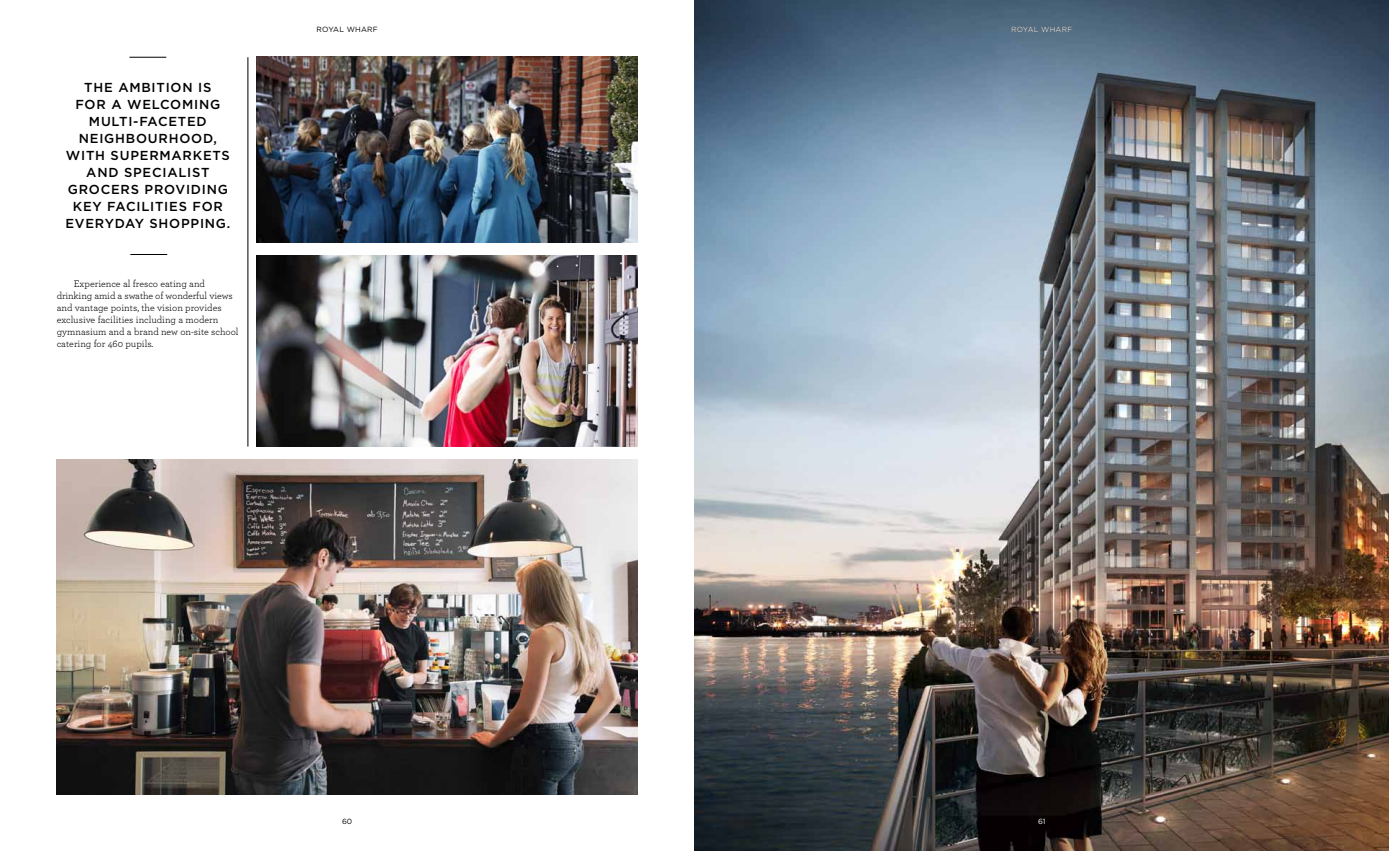
<style>
.page{position:relative;width:1389px;height:851px;background:#fff}
.page>*{position:absolute;margin:0;border:0;box-sizing:border-box;transform-origin:0 0}
.t1{font:500 13px "Gotham";color:#000}
.t2{font:10px/12px "Archer";color:#000}
.t3{font:7.5px "Gotham";letter-spacing:-.015em;color:#000}
.t4{font:7.5px "Gotham";letter-spacing:-.025em;color:#fff}
</style>
<div class="page">
<img style="left:694px;top:0;width:695px;height:850px">
<hr style="left:248px;top:57px;width:1px;height:389px;background:#000">
<img style="left:256px;top:255px;width:382px;height:191px">
<img style="left:256px;top:57px;width:382px;height:186px">
<img style="left:57px;top:459px;width:581px;height:335px">
<hr style="left:129px;top:57px;width:37px;height:1px;background:#000">
<hr style="left:130px;top:254px;width:37px;height:1px;background:#000">
<h1 class="t1" style="left:84px;top:80px;width:77px">THE AMBITION</h1>
<h1 class="t1" style="left:198px;top:80px;width:7px">IS</h1>
<h1 class="t1" style="left:75px;top:97px;width:11px">FOR</h1>
<h1 class="t1" style="left:111px;top:97px;width:27px">A WELCOMING</h1>
<h1 class="t1" style="left:89px;top:114px;width:10px">MULTI</h1>
<h1 class="t1" style="left:133px;top:114px;width:17px">-FACETED</h1>
<h1 class="t1" style="left:79px;top:131px;width:10px">NEIGH</h1>
<h1 class="t1" style="left:126px;top:131px;width:22px">BOURHOOD</h1>
<h1 class="t1" style="left:213px;top:131px;width:5px">,</h1>
<h1 class="t1" style="left:66px;top:148px;width:11px">WITH</h1>
<h1 class="t1" style="left:111px;top:148px;width:11px">SUPERMARKETS</h1>
<h1 class="t1" style="left:86px;top:165px;width:12px">AND</h1>
<h1 class="t1" style="left:124px;top:165px;width:10px">SPECIALIST</h1>
<h1 class="t1" style="left:68px;top:182px;width:11px">GROCERS</h1>
<h1 class="t1" style="left:145px;top:182px;width:11px">PROVIDING</h1>
<h1 class="t1" style="left:73px;top:199px;width:11px">KEY</h1>
<h1 class="t1" style="left:107px;top:199px;width:9px">FACILITIES</h1>
<h1 class="t1" style="left:192px;top:199px;width:11px">FOR</h1>
<h1 class="t1" style="left:65px;top:216px;width:11px">EVERYDAY</h1>
<h1 class="t1" style="left:150px;top:216px;width:11px">SHOPPING</h1>
<h1 class="t1" style="left:227px;top:216px;width:5px">.</h1>
<p class="t2" style="left:57px;top:277px;width:184px;text-indent:17px">Experience al fresco eating and drinking amid a swathe of wonderful views and vantage points, the vision provides exclusive facilities including a modern gymnasium and a brand new on-site school catering for 460 pupils.</p>
<p class="t3" style="left:317px;top:25px;width:46px">ROYAL WHAR</p>
<p class="t3" style="left:373px;top:25px;width:6px">F</p>
<p class="t3" style="left:342px;top:817px;width:12px">60</p>
<p class="t4" style="left:1011px;top:25px;width:46px">ROYAL WHAR</p>
<p class="t4" style="left:1067px;top:25px;width:6px">F</p>
<p class="t4" style="left:1038px;top:817px;width:9px">61</p>
</div>
